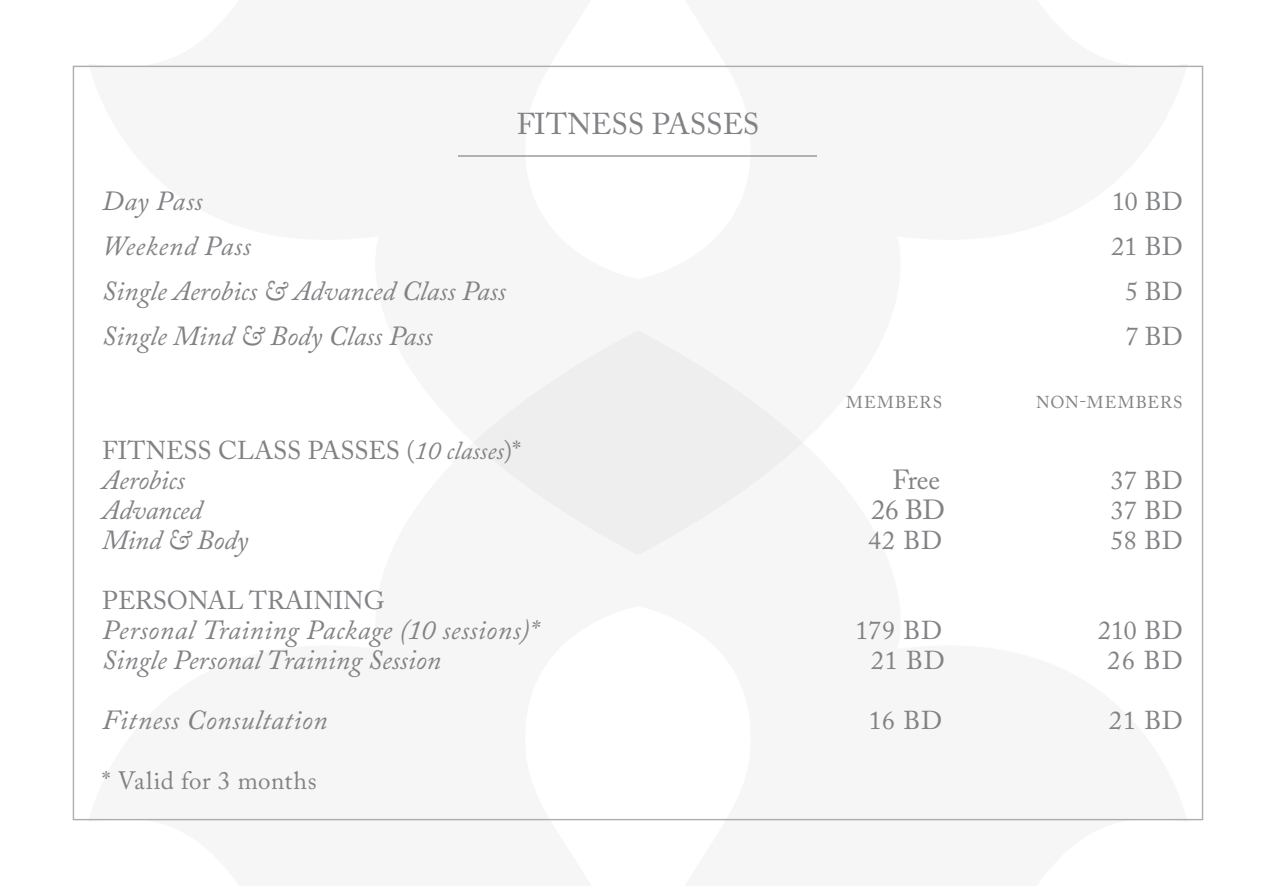
<style>
.page{position:relative;width:1276px;height:886px;background:#fff}
.page>*{position:absolute;margin:0;border:0;box-sizing:border-box;transform-origin:0 0}
.t1{font:30px "Adobe Caslon";color:#808285}
.t2{font:italic 27.5px "Adobe Caslon Pro";color:#808285}
.t3{font:italic 27.5px "Adobe Caslon Pro";letter-spacing:.02em;color:#808285}
.t4{font:italic 27.5px "Adobe Caslon";color:#808285}
.t5{font:27.5px "Adobe Caslon Pro";letter-spacing:-.01em;color:#808285}
.t6{font:25.75px "Adobe Caslon";color:#808285}
.t7{font:25.75px "Adobe Caslon Pro";letter-spacing:.015em;color:#808285}
.t8{font:25px "Adobe Caslon Pro";letter-spacing:.015em;color:#808285}
.t9{font:17px "Adobe Caslon Pro";letter-spacing:.065em;color:#808285}
.s1{font-family:"Adobe Caslon"}
.s2{font-style:italic}
</style>
<div class="page">
<svg style="left:88px;top:818px;width:1099px;height:3px"></svg>
<svg style="left:88px;top:65px;width:1099px;height:490px;fill:#f6f6f6"></svg>
<hr style="left:458px;top:155px;width:359px;height:2px;background:#808285">
<p class="t1" style="left:517px;top:107px;width:244px">FITNESS PASSES</p>
<p class="t2" style="left:102px;top:185px;width:102px">Day Pass</p>
<p class="t7" style="left:1112px;top:186px;width:72px">10 <span class="s1">BD</span></p>
<p class="t3" style="left:102px;top:230px;width:150px">Weekend Pass</p>
<p class="t7" style="left:1111px;top:231px;width:73px">21 <span class="s1">BD</span></p>
<p class="t2" style="left:102px;top:275px;width:405px">Single Aerobics &amp; Advanced Class Pass</p>
<p class="t6" style="left:1125px;top:276px;width:59px">5 BD</p>
<p class="t2" style="left:102px;top:320px;width:332px">Single Mind &amp; Body Class Pass</p>
<p class="t6" style="left:1125px;top:321px;width:59px">7 BD</p>
<p class="t9" style="left:846px;top:392px;width:97px">MEMBERS</p>
<p class="t9" style="left:1036px;top:392px;width:148px">NON-MEMBERS</p>
<p class="t6" style="left:102px;top:435px;width:420px">FITNESS CLASS PASSES (<span class="s2">10 classes</span>)*</p>
<p class="t2" style="left:102px;top:463px;width:84px">Aerobics</p>
<p class="t5" style="left:892px;top:463px;width:49px">Free</p>
<p class="t7" style="left:1110px;top:465px;width:73px">37 BD</p>
<p class="t2" style="left:102px;top:493px;width:101px">Advanced</p>
<p class="t5" style="left:871px;top:493px;width:75px">26 BD</p>
<p class="t7" style="left:1110px;top:495px;width:73px">37 BD</p>
<p class="t2" style="left:102px;top:523px;width:147px">Mind &amp; Body</p>
<p class="t7" style="left:868px;top:525px;width:75px">42 BD</p>
<p class="t7" style="left:1110px;top:525px;width:73px">58 BD</p>
<p class="t6" style="left:102px;top:585px;width:284px">PERSONAL TRAINING</p>
<p class="t2" style="left:102px;top:613px;width:437px">Personal Training Package (10 sessions)*</p>
<p class="t7" style="left:855px;top:615px;width:88px">179 BD</p>
<p class="t7" style="left:1098px;top:615px;width:86px"><span class="s1">2</span>10 BD</p>
<p class="t4" style="left:102px;top:645px;width:340px">Single Personal Training Session</p>
<p class="t7" style="left:871px;top:645px;width:75px">21 BD</p>
<p class="t7" style="left:1107px;top:645px;width:77px">26 BD</p>
<p class="t3" style="left:102px;top:703px;width:227px">Fitness Consultation</p>
<p class="t7" style="left:869px;top:705px;width:74px">16 BD</p>
<p class="t7" style="left:1109px;top:705px;width:75px">21 BD</p>
<p class="t8" style="left:102px;top:766px;width:216px">* Valid for 3 months</p>
</div>
